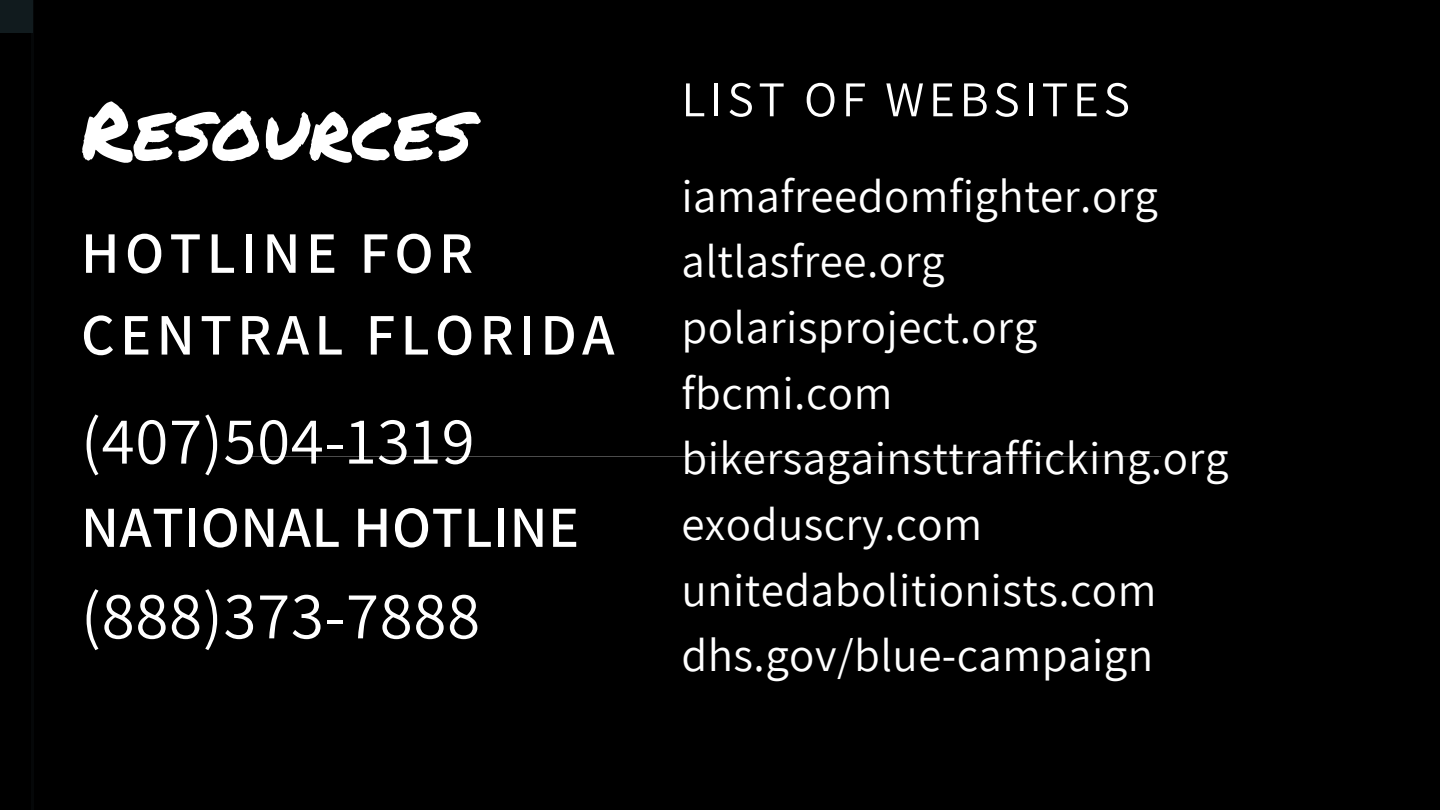
<style>
.page{position:relative;width:1440px;height:810px;background:#000}
.page>*{position:absolute;margin:0;border:0;box-sizing:border-box;transform-origin:0 0}
.t1{font:80px "Permanent Marker";color:#fff}
.t2{font:67.2px "Assistant";letter-spacing:.01em;color:#fff}
.t3{font:600 58.7px/81.8px "Assistant";letter-spacing:.09em;color:#fff}
.t4{font:600 58.2px "Assistant";letter-spacing:.01em;color:#fff}
.t5{font:50px "Assistant";letter-spacing:.09em;color:#fff}
.t6{font:46.9px "Assistant";letter-spacing:.01em;color:#fff}
</style>
<div class="page">
<hr style="left:246px;top:456px;width:914px;height:1px;background:#fff">
<hr style="left:31px;top:0;width:2px;height:810px;background:#111b1e">
<div style="left:0;top:0;width:33px;height:33px;background:#111b1e"></div>
<p class="t1" style="left:81px;top:71px;width:392px">Resources</p>
<p class="t3" style="left:81px;top:210px;width:535px">HOTLINE FOR<br>CENTRAL FLORIDA</p>
<p class="t2" style="left:81px;top:395px;width:395px">(407)504-1319</p>
<p class="t4" style="left:81px;top:487px;width:500px">NATIONAL HOTLINE</p>
<p class="t2" style="left:81px;top:570px;width:401px">(888)373-7888</p>
<p class="t5" style="left:681px;top:65px;width:450px">LIST OF WEBSITES</p>
<p class="t6" style="left:681px;top:164px;width:478px">iamafreedomfighter.org</p>
<p class="t6" style="left:681px;top:229px;width:265px">altlasfree.org</p>
<p class="t6" style="left:681px;top:295px;width:357px">polarisproject.org</p>
<p class="t6" style="left:681px;top:361px;width:212px">fbcmi.com</p>
<p class="t6" style="left:681px;top:426px;width:549px">bikersagainsttrafficking.org</p>
<p class="t6" style="left:681px;top:492px;width:302px">exoduscry.com</p>
<p class="t6" style="left:681px;top:558px;width:476px">unitedabolitionists.com</p>
<p class="t6" style="left:681px;top:623px;width:473px">dhs.gov/blue-campaign</p>
</div>
